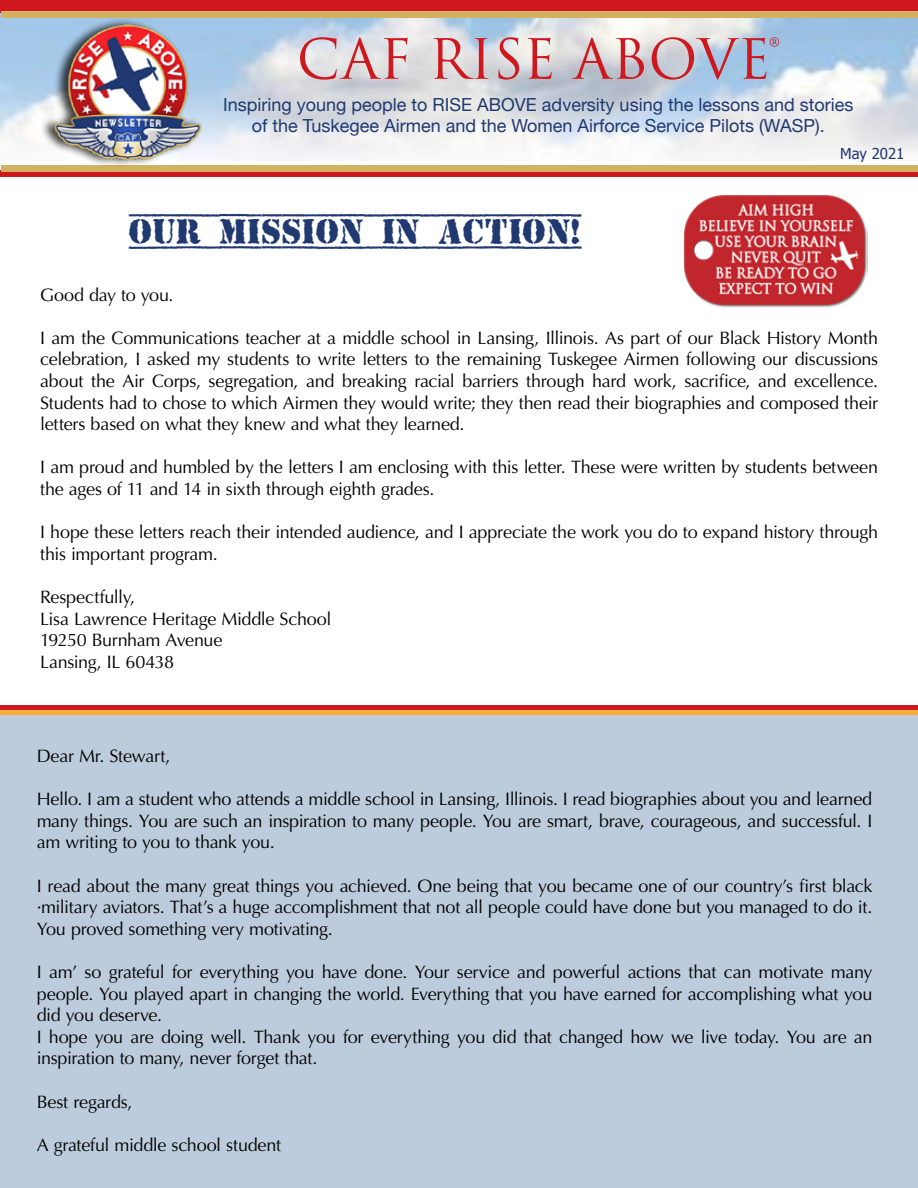
<style>
.page{position:relative;width:918px;height:1188px;background:#fff}
.page>*{position:absolute;margin:0;border:0;box-sizing:border-box;transform-origin:0 0}
.t1{font:54px "Trajan Pro 3";color:#cf181d}
.t2{font:36px "Top Secret";letter-spacing:.005em;color:#203971}
.t3{font:18px/21.6px "Optima";letter-spacing:-.015em;color:#000}
.t4{font:18px/21.6px "Helvetica Neue";color:#203971;text-align:center}
.t5{font:15px "Tahoma";color:#203971}
</style>
<div class="page">
<div style="left:0;top:715px;width:918px;height:473px;background:#bdccdc"></div>
<img style="left:0;top:13px;width:918px;height:148px">
<div style="left:0;top:0;width:918px;height:13px;background:#cf181d"></div>
<div style="left:1px;top:12px;width:916px;height:6px;background:#d2b160"></div>
<div style="left:0;top:171px;width:918px;height:6px;background:#cf181d"></div>
<div style="left:1px;top:165px;width:916px;height:6px;background:#d2b160"></div>
<div style="left:40px;top:17px;width:162px;height:151px;background:#000;opacity:.75"></div>
<img style="left:48px;top:18px;width:156px;height:150px">
<hr style="left:0;top:706px;width:918px;height:4px;background:#cf181d">
<hr style="left:0;top:711px;width:918px;height:4px;background:#f7ae3f">
<img style="left:684px;top:195px;width:183px;height:113px">
<h1 class="t1" style="left:297px;top:22px;width:485px">CAF RISE ABOVE®</h1>
<p class="t4" style="left:223px;top:94px;width:632px">Inspiring young people to RISE ABOVE adversity using the lessons and stories of the Tuskegee Airmen and the Women Airforce Service Pilots (WASP).</p>
<p class="t5" style="left:840px;top:143px;width:66px">May 2021</p>
<h2 class="t2" style="left:129px;top:212px;width:454px">OUR MISSION IN ACTION!</h2>
<p class="t3" style="left:40px;top:284px;width:135px">Good day to you.</p>
<p class="t3" style="left:40px;top:327px;width:840px;text-align:justify">I am the Communications teacher at a middle school in Lansing, Illinois. As part of our Black History Month celebration, I asked my students to write letters to the remaining Tuskegee Airmen following our discussions about the Air Corps, segregation, and breaking racial barriers through hard work, sacrifice, and excellence.<br>Students had to chose to which Airmen they would write; they then read their biographies and composed their letters based on what they knew and what they learned.</p>
<p class="t3" style="left:40px;top:457px;width:839px">I am proud and humbled by the letters I am enclosing with this letter. These were written by students between the ages of 11 and 14 in sixth through eighth grades.</p>
<p class="t3" style="left:40px;top:522px;width:839px">I hope these letters reach their intended audience, and I appreciate the work you do to expand history through this important program.</p>
<p class="t3" style="left:40px;top:586px;width:293px">Respectfully,<br>Lisa Lawrence Heritage Middle School<br>19250 Burnham Avenue<br>Lansing, IL 60438</p>
<p class="t3" style="left:37px;top:745px;width:135px">Dear Mr. Stewart,</p>
<p class="t3" style="left:37px;top:789px;width:837px;text-align:justify">Hello. I am a student who attends a middle school in Lansing, Illinois. I read biographies about you and learned many things. You are such an inspiration to many people. You are smart, brave, courageous, and successful. I am writing to you to thank you.</p>
<p class="t3" style="left:37px;top:875px;width:837px;text-align:justify">I read about the many great things you achieved. One being that you became one of our country’s first black ·military aviators. That’s a huge accomplishment that not all people could have done but you managed to do it.<br>You proved something very motivating.</p>
<p class="t3" style="left:37px;top:961px;width:837px">I am’ so grateful for everything you have done. Your service and powerful actions that can motivate many people. You played apart in changing the world. Everything that you have earned for accomplishing what you did you deserve.<br>I hope you are doing well. Thank you for everything you did that changed how we live today. You are an inspiration to many, never forget that.</p>
<p class="t3" style="left:37px;top:1091px;width:97px">Best regards,</p>
<p class="t3" style="left:37px;top:1134px;width:246px">A grateful middle school student</p>
</div>
